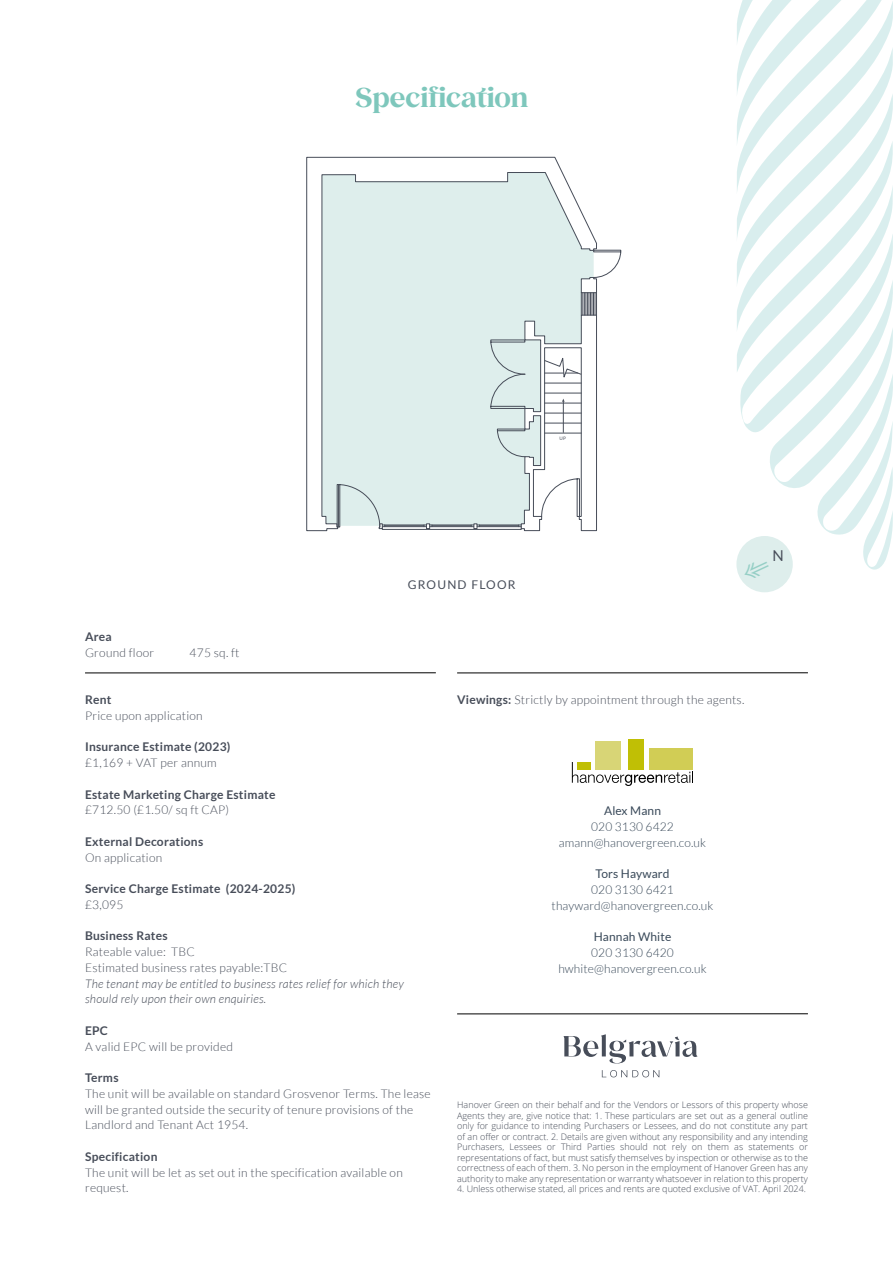
<style>
.page{position:relative;width:893px;height:1263px;background:#fff}
.page>*{position:absolute;margin:0;border:0;box-sizing:border-box;transform-origin:0 0}
.t1{font:700 27px "Kokoro";letter-spacing:-.01em;color:#7ec7bc}
.t2{font:15px "Lato";color:#474d59}
.t3{font:300 12px/15.8px "Lato";letter-spacing:.02em;color:#474d59}
.t4{font:700 12px "Lato";letter-spacing:.02em;color:#474d59}
.t5{font:300 12px/15.8px "Lato";letter-spacing:.01em;color:#394959;text-align:center}
.t6{font:italic 300 12px/15.8px "Lato";letter-spacing:.02em;color:#474d59}
.t7{font:12px "Lato";letter-spacing:.01em;color:#394959}
.t8{font:12px "Lato";letter-spacing:.1em;color:#474d59}
.t9{font:300 9px/10.5px "Open Sans";color:#474d59;text-align:justify}
.t10{font:4.65px "Lato";color:#474d59}
.s1{font-weight:700}
</style>
<div class="page">
<svg style="left:306px;top:157px;width:291px;height:374px"></svg>
<hr style="left:382px;top:526px;width:44px;height:1px;background:#474d59">
<hr style="left:382px;top:525px;width:44px;height:1px;background:#474d59">
<svg style="left:337px;top:484px;width:48px;height:45px;background:#d4e2e1"></svg>
<hr style="left:430px;top:526px;width:44px;height:1px;background:#474d59">
<hr style="left:430px;top:525px;width:44px;height:1px;background:#474d59">
<svg style="left:424px;top:524px;width:9px;height:4px"></svg>
<hr style="left:477px;top:526px;width:44px;height:1px;background:#474d59">
<hr style="left:477px;top:525px;width:44px;height:1px;background:#474d59">
<svg style="left:471px;top:524px;width:9px;height:4px"></svg>
<hr style="left:338px;top:485px;width:1px;height:42px;background:#474d59">
<div style="left:382px;top:528px;width:139px;height:2px;border:1px solid #474d59"></div>
<svg style="left:490px;top:250px;width:131px;height:281px"></svg>
<hr style="left:457px;top:1013px;width:351px;height:1px;background:#000">
<hr style="left:85px;top:672px;width:351px;height:1px;background:#000">
<hr style="left:457px;top:672px;width:351px;height:1px;background:#000">
<svg style="left:602px;top:1070px;width:57px;height:7px"></svg>
<svg style="left:564px;top:1034px;width:134px;height:29px"></svg>
<div style="left:736px;top:536px;width:57px;height:56px;background:#deeeec;border-radius:50%"></div>
<svg style="left:572px;top:762px;width:121px;height:24px"></svg>
<div style="left:629px;top:739px;width:15px;height:31px;background:#c0bf05"></div>
<div style="left:649px;top:748px;width:44px;height:22px;background:#d1cd55"></div>
<div style="left:578px;top:762px;width:13px;height:8px;background:#c0bf05"></div>
<div style="left:595px;top:742px;width:26px;height:28px;background:#d8d576"></div>
<svg style="left:737px;top:0;width:156px;height:581px"></svg>
<h1 class="t1" style="left:355px;top:78px;width:174px">Specification</h1>
<p class="t10" style="left:559px;top:436px;width:8px">UP</p>
<h3 class="t8" style="left:408px;top:578px;width:109px">GROUND FLOOR</h3>
<h2 class="t2" style="left:772px;top:548px;width:13px">N</h2>
<h3 class="t4" style="left:85px;top:630px;width:28px">Area</h3>
<h3 class="t3" style="left:85px;top:645px;width:71px">Ground floor</h3>
<h3 class="t3" style="left:190px;top:645px;width:51px">475 sq. ft</h3>
<h3 class="t4" style="left:85px;top:693px;width:28px">Rent</h3>
<h3 class="t3" style="left:85px;top:708px;width:119px">Price upon application</h3>
<h3 class="t4" style="left:85px;top:740px;width:147px">Insurance Estimate (2023)</h3>
<h3 class="t3" style="left:85px;top:755px;width:133px">£1,169 + VAT per annum</h3>
<h3 class="t4" style="left:85px;top:787px;width:192px">Estate Marketing Charge Estimate</h3>
<h3 class="t3" style="left:85px;top:802px;width:146px">£712.50 (£1.50/ sq ft CAP)</h3>
<h3 class="t4" style="left:85px;top:835px;width:120px">External Decorations</h3>
<h3 class="t3" style="left:85px;top:849px;width:79px">On application</h3>
<h3 class="t4" style="left:85px;top:882px;width:212px">Service Charge Estimate (2024-2025)</h3>
<h3 class="t3" style="left:85px;top:897px;width:40px">£3,095</h3>
<h3 class="t4" style="left:85px;top:929px;width:84px">Business Rates</h3>
<h3 class="t3" style="left:85px;top:944px;width:204px">Rateable value: TBC<br>Estimated business rates payable:TBC</h3>
<h3 class="t6" style="left:85px;top:976px;width:320px">The tenant may be entitled to business rates relief for which they should rely upon their own enquiries.</h3>
<h3 class="t4" style="left:85px;top:1024px;width:24px">EPC</h3>
<h3 class="t3" style="left:85px;top:1038px;width:149px">A valid EPC will be provided</h3>
<h3 class="t4" style="left:85px;top:1071px;width:35px">Terms</h3>
<h3 class="t3" style="left:85px;top:1086px;width:347px">The unit will be available on standard Grosvenor Terms. The lease will be granted outside the security of tenure provisions of the<br>Landlord and Tenant Act 1954.</h3>
<h3 class="t4" style="left:85px;top:1150px;width:74px">Specification</h3>
<h3 class="t3" style="left:85px;top:1164px;width:319px">The unit will be let as set out in the specification available on request.</h3>
<h3 class="t3" style="left:457px;top:692px;width:289px"><span class="s1">Viewings:</span> Strictly by appointment through the agents.</h3>
<h3 class="t7" style="left:604px;top:804px;width:58px">Alex Mann</h3>
<h3 class="t5" style="left:559px;top:819px;width:149px">020 3130 6422 amann@hanovergreen.co.uk</h3>
<h3 class="t7" style="left:595px;top:867px;width:76px">Tors Hayward</h3>
<h3 class="t5" style="left:552px;top:882px;width:163px">020 3130 6421 thayward@hanovergreen.co.uk</h3>
<h3 class="t7" style="left:594px;top:930px;width:79px">Hannah White</h3>
<h3 class="t5" style="left:558px;top:945px;width:150px">020 3130 6420 hwhite@hanovergreen.co.uk</h3>
<p class="t9" style="left:457px;top:1099px;width:352px">Hanover Green on their behalf and for the Vendors or Lessors of this property whose Agents they are, give notice that: 1. These particulars are set out as a general outline only for guidance to intending Purchasers or Lessees, and do not constitute any part of an offer or contract. 2. Details are given without any responsibility and any intending Purchasers, Lessees or Third Parties should not rely on them as statements or representations of fact, but must satisfy themselves by inspection or otherwise as to the correctness of each of them. 3. No person in the employment of Hanover Green has any authority to make any representation or warranty whatsoever in relation to this property</p>
<p class="t9" style="left:457px;top:1183px;width:350px">4. Unless otherwise stated, all prices and rents are quoted exclusive of VAT. April 2024.</p>
</div>
